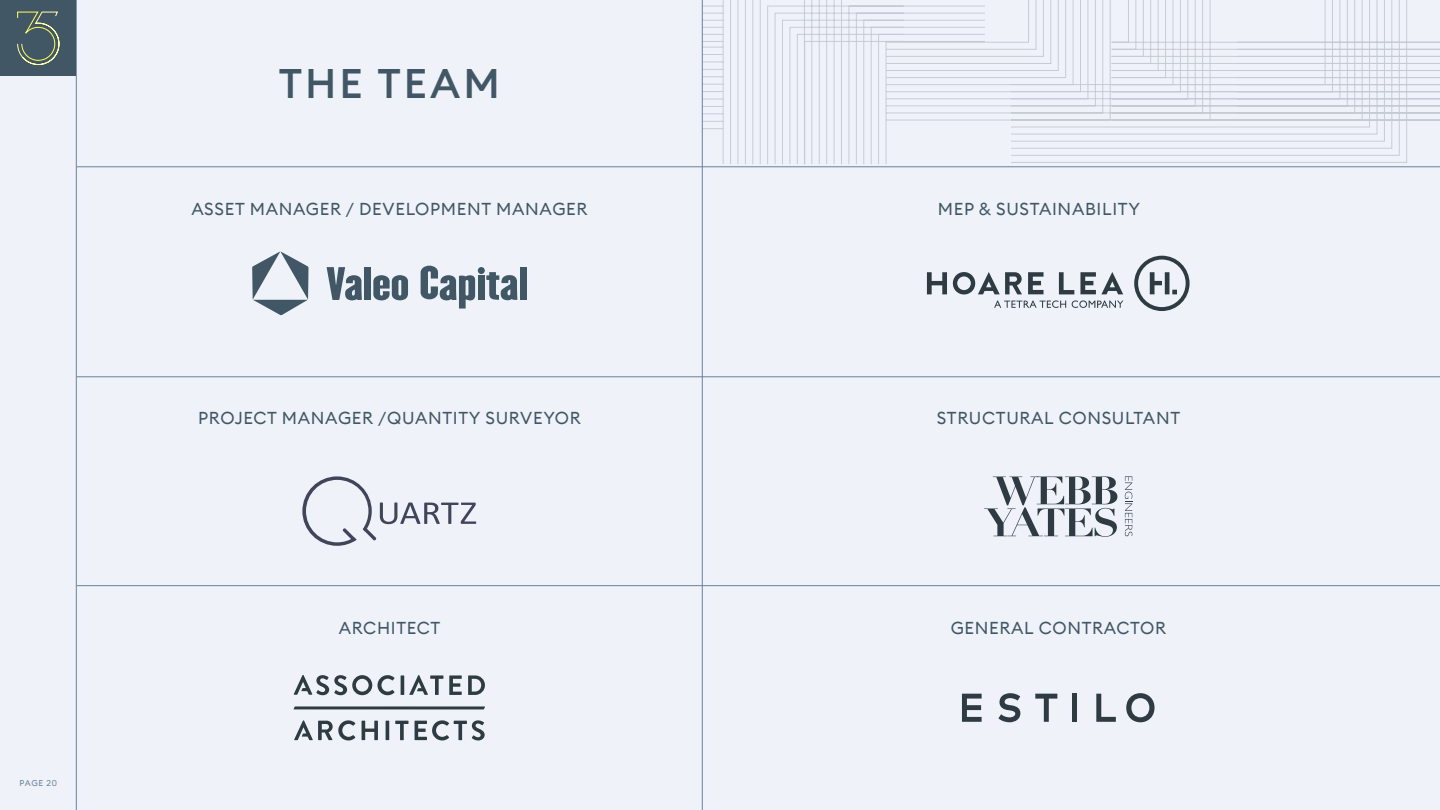
<style>
.page{position:relative;width:1440px;height:810px;background:#f0f2fa}
.page>*{position:absolute;margin:0;border:0;box-sizing:border-box;transform-origin:0 0}
.t1{font:500 41.25px "Euclid Square";letter-spacing:.075em;color:#415765}
.t2{font:17.25px "Euclid Square";letter-spacing:.04em;color:#415765}
.t3{font:8.4px "Euclid Square";letter-spacing:.065em;color:#69809c}
</style>
<div class="page">
<hr style="left:76px;top:0;width:1px;height:810px;background:#69809c">
<hr style="left:77px;top:166px;width:1363px;height:1px;background:#69809c">
<hr style="left:77px;top:376px;width:1363px;height:1px;background:#69809c">
<hr style="left:77px;top:585px;width:1363px;height:1px;background:#69809c">
<svg style="left:703px;top:0;width:737px;height:165px"></svg>
<svg style="left:302px;top:476px;width:174px;height:70px"></svg>
<svg style="left:294px;top:675px;width:191px;height:65px"></svg>
<svg style="left:927px;top:256px;width:263px;height:55px"></svg>
<hr style="left:702px;top:0;width:1px;height:810px;background:#69809c">
<svg style="left:252px;top:252px;width:56px;height:63px"></svg>
<svg style="left:373px;top:275px;width:35px;height:26px"></svg>
<svg style="left:327px;top:267px;width:35px;height:34px"></svg>
<svg style="left:421px;top:265px;width:54px;height:44px"></svg>
<div style="left:364px;top:267px;width:7px;height:33px;background:#415765"></div>
<svg style="left:486px;top:272px;width:31px;height:28px"></svg>
<div style="left:520px;top:267px;width:6px;height:33px;background:#415765"></div>
<div style="left:478px;top:276px;width:6px;height:24px;background:#415765"></div>
<div style="left:478px;top:267px;width:7px;height:7px;background:#415765;border-radius:50%"></div>
<svg style="left:984px;top:476px;width:133px;height:61px"></svg>
<svg style="left:1125px;top:476px;width:7px;height:60px"></svg>
<svg style="left:1096px;top:694px;width:20px;height:28px"></svg>
<svg style="left:1126px;top:693px;width:29px;height:29px"></svg>
<div style="left:1072px;top:694px;width:5px;height:28px;background:#2e3b43"></div>
<svg style="left:1035px;top:694px;width:22px;height:28px"></svg>
<svg style="left:998px;top:693px;width:22px;height:29px"></svg>
<svg style="left:962px;top:694px;width:20px;height:28px"></svg>
<div style="left:0;top:0;width:76px;height:76px;background:#415765"></div>
<svg style="left:17px;top:11px;width:43px;height:54px"></svg>
<p class="t3" style="left:20px;top:778px;width:39px">PAGE 20</p>
<h1 class="t1" style="left:279px;top:57px;width:223px">THE TEAM</h1>
<p class="t2" style="left:191px;top:198px;width:398px">ASSET MANAGER / DEVELOPMENT MANAGER</p>
<p class="t2" style="left:198px;top:407px;width:384px">PROJECT MANAGER /QUANTITY SURVEYOR</p>
<p class="t2" style="left:339px;top:617px;width:103px">ARCHITECT</p>
<p class="t2" style="left:938px;top:198px;width:203px">MEP &amp; SUSTAINABILITY</p>
<p class="t2" style="left:937px;top:407px;width:245px">STRUCTURAL CONSULTANT</p>
<p class="t2" style="left:951px;top:617px;width:217px">GENERAL CONTRACTOR</p>
</div>
